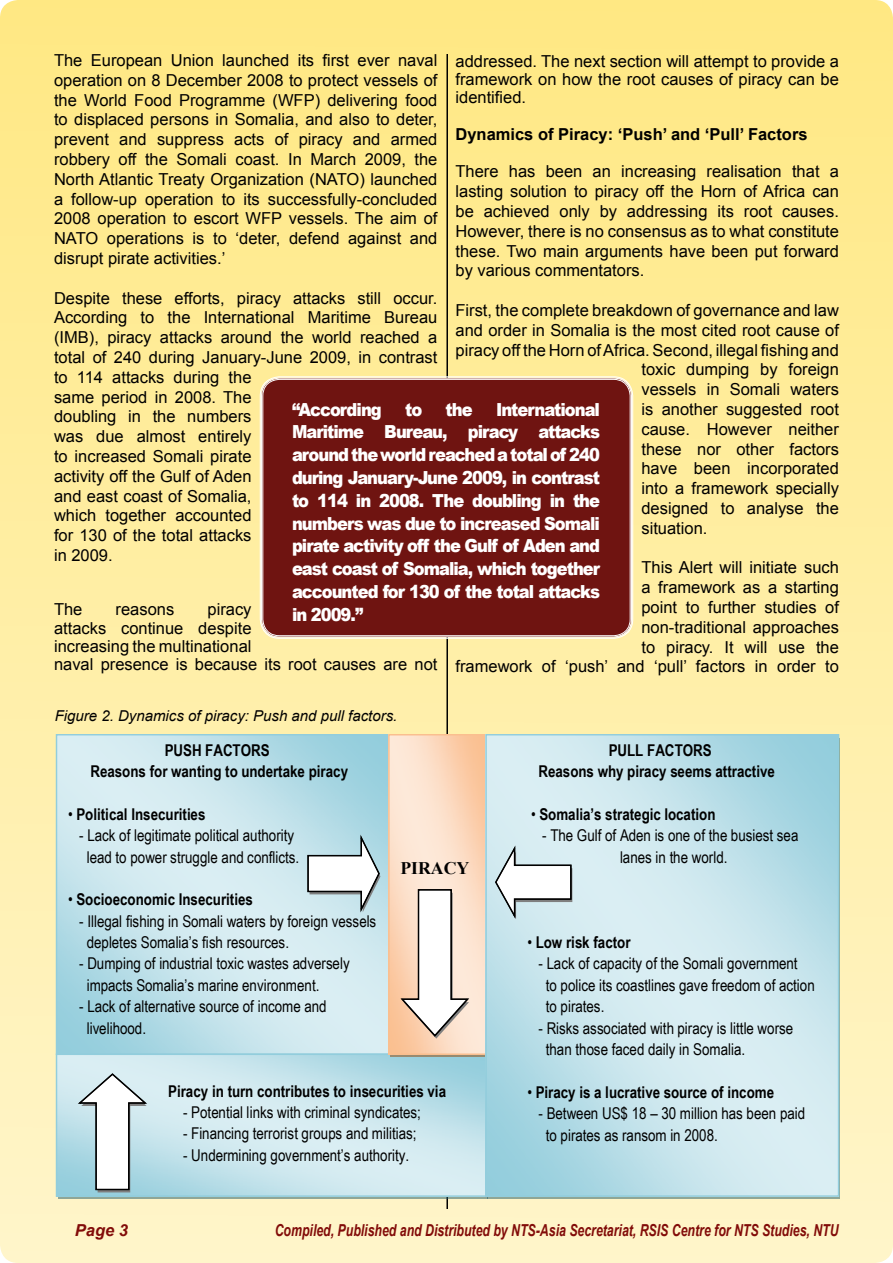
<style>
.page{position:relative;width:893px;height:1263px;background:#fff}
.page>*{position:absolute;margin:0;border:0;box-sizing:border-box;transform-origin:0 0}
.t1{font:900 18px/22.8px "Arial";letter-spacing:-.06em;color:#fff;text-align:justify;scale:.91 1}
.t2{font:700 17.7px "Times New Roman";color:#000}
.t3{font:16.5px/19.8px "Arial";color:#000;text-align:justify}
.t4{font:italic 700 16.5px "Arial";color:#820c09;scale:.75 1}
.t5{font:700 16.5px "Arial";color:#000}
.t6{font:italic 700 16.5px "Arial";color:#820c09}
.t7{font:16.2px/21.5px "Arial Narrow";color:#000}
.t8{font:700 16.2px/21.5px "Arial Narrow";color:#000;text-align:center}
.t9{font:italic 15px "Arial";color:#000}
.s1{font-weight:400}
</style>
<div class="page">
<div style="left:0;top:0;width:893px;height:1263px;background:linear-gradient(to bottom,#ffe883,#fdf4ca);border-radius:18px"></div>
<hr style="left:446px;top:54px;width:2px;height:1155px;background:#000">
<div style="left:262px;top:378px;width:369px;height:259px;background:#6f1411;border-radius:18px"></div>
<div style="left:263px;top:379px;width:367px;height:257px;border:1px solid #fff;border-radius:17px"></div>
<img style="left:58px;top:736px;width:779px;height:459px">
<div style="left:58px;top:1057px;width:429px;height:141px;background:#205867;opacity:.5"></div>
<div style="left:56px;top:1053px;width:431px;height:144px;border:1px solid #92cddc"></div>
<div style="left:390px;top:738px;width:97px;height:319px;background:#974706;opacity:.5"></div>
<div style="left:388px;top:734px;width:99px;height:321px;border:1px solid #fabf8f"></div>
<div style="left:488px;top:738px;width:352px;height:460px;background:#205867;opacity:.5"></div>
<svg style="left:494px;top:846px;width:78px;height:76px"></svg>
<svg style="left:307px;top:836px;width:74px;height:80px"></svg>
<svg style="left:400px;top:888px;width:71px;height:150px"></svg>
<svg style="left:78px;top:1072px;width:71px;height:120px"></svg>
<p class="t3" style="left:54px;top:50px;width:385px">The European Union launched its first ever naval operation on 8 December 2008 to protect vessels of the World Food Programme (WFP) delivering food to displaced persons in Somalia, and also to deter, prevent and suppress acts of piracy and armed robbery off the Somali coast. In March 2009, the North Atlantic Treaty Organization (NATO) launched a follow-up operation to its successfully-concluded 2008 operation to escort WFP vessels. The aim of NATO operations is to ‘deter, defend against and disrupt pirate activities.’</p>
<p class="t3" style="left:54px;top:288px;width:385px;text-align:left">Despite these efforts, piracy attacks still occur.<br>According to the International Maritime Bureau (IMB), piracy attacks around the world reached a total of 240 during January-June 2009, in contrast to 114 attacks during the<br>same period in 2008. The<br>doubling in the numbers<br>was due almost entirely<br>to increased Somali pirate<br>activity off the Gulf of Aden<br>and east coast of Somalia,<br>which together accounted<br>for 130 of the total attacks<br>in 2009.</p>
<p class="t3" style="left:455px;top:52px;width:385px;line-height:18.1px">addressed. The next section will attempt to provide a framework on how the root causes of piracy can be identified.</p>
<p class="t5" style="left:455px;top:123px;width:354px">Dynamics of Piracy: ‘Push’ and ‘Pull’ Factors</p>
<p class="t3" style="left:455px;top:162px;width:385px">There has been an increasing realisation that a lasting solution to piracy off the Horn of Africa can be achieved only by addressing its root causes.<br>However, there is no consensus as to what constitute these. Two main arguments have been put forward by various commentators.</p>
<p class="t3" style="left:455px;top:300px;width:385px">First, the complete breakdown of governance and law</p>
<p class="t3" style="left:455px;top:320px;width:385px">and order in Somalia is the most cited root cause of</p>
<p class="t3" style="left:455px;top:340px;width:385px">piracy off the Horn of Africa. Second, illegal fishing and</p>
<p class="t3" style="left:641px;top:360px;width:199px">toxic dumping by foreign</p>
<p class="t3" style="left:641px;top:380px;width:199px">vessels in Somali waters</p>
<p class="t3" style="left:641px;top:399px;width:199px">is another suggested root</p>
<p class="t3" style="left:641px;top:419px;width:199px">cause. However neither</p>
<p class="t3" style="left:641px;top:439px;width:199px">these nor other factors</p>
<p class="t3" style="left:641px;top:459px;width:199px">have been incorporated</p>
<p class="t3" style="left:641px;top:479px;width:199px">into a framework specially</p>
<p class="t3" style="left:641px;top:498px;width:199px">designed to analyse the</p>
<p class="t3" style="left:641px;top:518px;width:68px">situation.</p>
<p class="t3" style="left:455px;top:558px;width:385px;text-align:right">This Alert will initiate such<br>a framework as a starting<br>point to further studies of<br>non-traditional approaches<br>to piracy. It will use the<br>framework of ‘push’ and ‘pull’ factors in order to</p>
<p class="t1" style="left:292px;top:397px;width:100px">“According</p>
<p class="t1" style="left:405px;top:397px;width:20px">to</p>
<p class="t1" style="left:446px;top:397px;width:31px">the</p>
<p class="t1" style="left:292px;top:397px;width:340px;text-indent:204px">International Maritime Bureau, piracy attacks around the world reached a total of 240 during January-June 2009, in contrast to 114 in 2008. The doubling in the numbers was due to increased Somali pirate activity off the Gulf of Aden and east coast of Somalia, which together accounted for 130 of the total attacks in 2009.”</p>
<p class="t3" style="left:54px;top:600px;width:30px">The</p>
<p class="t3" style="left:116px;top:600px;width:60px">reasons</p>
<p class="t3" style="left:54px;top:601px;width:385px;line-height:18.1px;text-align:left;text-indent:153px">piracy<br>attacks continue despite<br>increasing the multinational<br>naval presence is because its root causes are not</p>
<p class="t9" style="left:55px;top:705px;width:344px">Figure 2. Dynamics of piracy: Push and pull factors.</p>
<p class="t8" style="left:90px;top:738px;width:259px">PUSH FACTORS<br>Reasons for wanting to undertake piracy</p>
<p class="t8" style="left:68px;top:802px;width:139px"><span class="s1">•</span> Political Insecurities</p>
<p class="t7" style="left:79px;top:824px;width:222px;text-align:center">- Lack of legitimate political authority lead to power struggle and conflicts.</p>
<p class="t8" style="left:68px;top:888px;width:186px"><span class="s1">•</span> Socioeconomic Insecurities</p>
<p class="t7" style="left:87px;top:910px;width:291px;text-indent:-7px">- Illegal fishing in Somali waters by foreign vessels depletes Somalia’s fish resources.</p>
<p class="t7" style="left:87px;top:952px;width:264px;text-indent:-7px">- Dumping of industrial toxic wastes adversely impacts Somalia’s marine environment.</p>
<p class="t7" style="left:87px;top:995px;width:241px;text-indent:-7px">- Lack of alternative source of income and livelihood.</p>
<p class="t2" style="left:401px;top:856px;width:70px">PIRACY</p>
<p class="t8" style="left:168px;top:1079px;width:279px">Piracy in turn contributes to insecurities via</p>
<p class="t7" style="left:183px;top:1101px;width:239px">- Potential links with criminal syndicates;</p>
<p class="t7" style="left:183px;top:1122px;width:235px">- Financing terrorist groups and militias;</p>
<p class="t7" style="left:183px;top:1144px;width:228px">- Undermining government’s authority.</p>
<p class="t8" style="left:538px;top:738px;width:238px">PULL FACTORS<br>Reasons why piracy seems attractive</p>
<p class="t8" style="left:531px;top:802px;width:186px"><span class="s1">•</span> Somalia’s strategic location</p>
<p class="t7" style="left:542px;top:824px;width:258px;text-align:center">- The Gulf of Aden is one of the busiest sea lanes in the world.</p>
<p class="t8" style="left:527px;top:931px;width:105px"><span class="s1">•</span> Low risk factor</p>
<p class="t7" style="left:546px;top:952px;width:270px;text-indent:-7px">- Lack of capacity of the Somali government<br>to police its coastlines gave freedom of action to pirates.</p>
<p class="t7" style="left:546px;top:1016px;width:249px;text-indent:-7px">- Risks associated with piracy is little worse than those faced daily in Somalia.</p>
<p class="t8" style="left:527px;top:1080px;width:248px"><span class="s1">•</span> Piracy is a lucrative source of income</p>
<p class="t7" style="left:546px;top:1102px;width:261px;text-indent:-7px">- Between US$ 18 – 30 million has been paid to pirates as ransom in 2008.</p>
<p class="t6" style="left:75px;top:1219px;width:55px">Page 3</p>
<p class="t4" style="left:275px;top:1219px;width:753px">Compiled, Published and Distributed by NTS-Asia Secretariat, RSIS Centre for NTS Studies, NTU</p>
</div>
